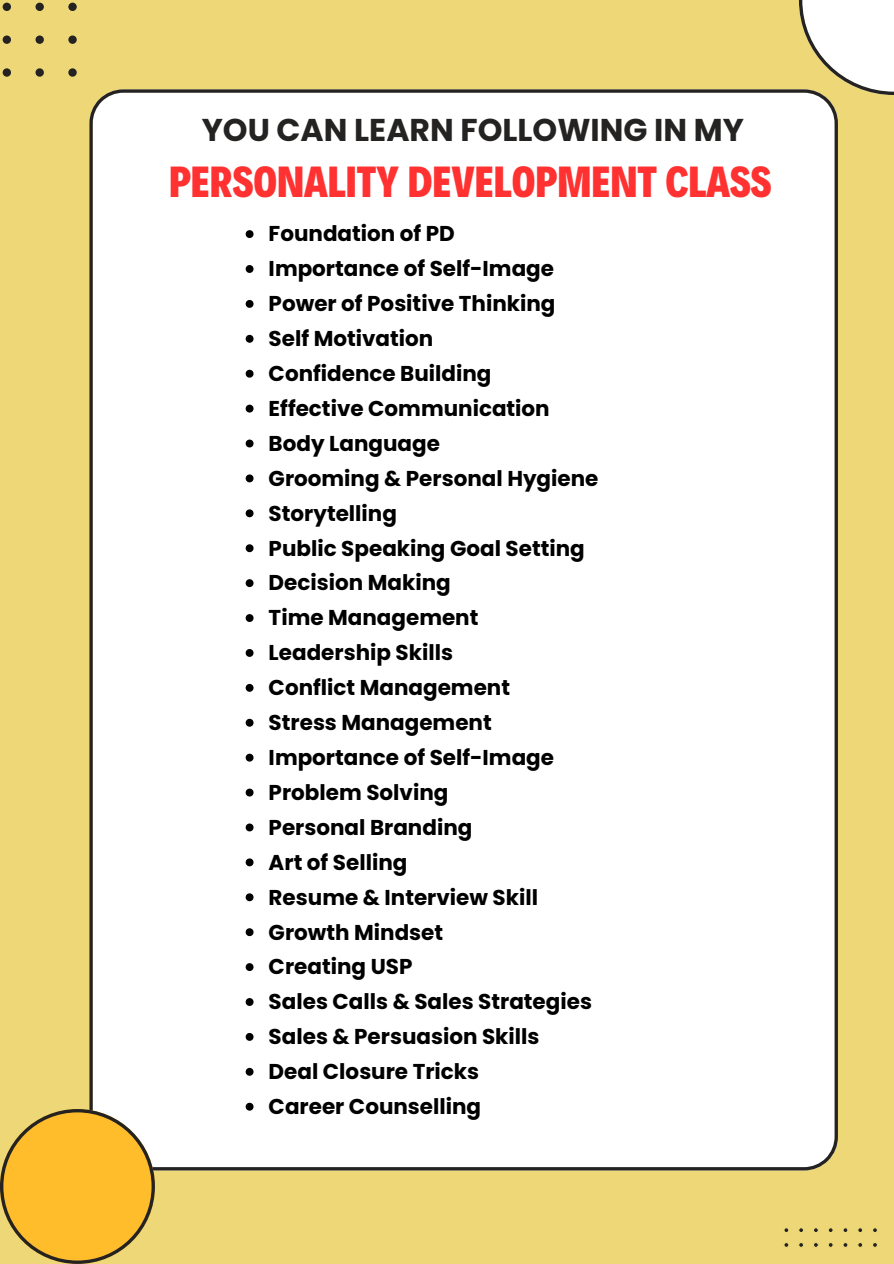
<style>
.page{position:relative;width:894px;height:1264px;background:#fff}
.page>*{position:absolute;margin:0;border:0;box-sizing:border-box;transform-origin:0 0}
.t1{font:800 44.1px "Decalotype";color:#ff3131}
.t2{font:700 31.5px "Poppins";color:#242322}
.t3{font:700 21.45px "Poppins";color:#000}
</style>
<div class="page">
<div style="left:0;top:0;width:893px;height:1263px;background:#edd776"></div>
<svg style="left:798px;top:0;width:95px;height:95px"></svg>
<svg style="left:2px;top:2px;width:75px;height:75px"></svg>
<div style="left:89px;top:89px;width:748px;height:1081px;background:#fff"></div>
<svg style="left:784px;top:1228px;width:93px;height:19px"></svg>
<svg style="left:0;top:1108px;width:155px;height:155px"></svg>
<svg style="left:245px;top:230px;width:8px;height:8px"></svg>
<svg style="left:245px;top:265px;width:8px;height:8px"></svg>
<svg style="left:245px;top:300px;width:8px;height:8px"></svg>
<svg style="left:245px;top:335px;width:8px;height:8px"></svg>
<svg style="left:245px;top:370px;width:8px;height:7px"></svg>
<svg style="left:245px;top:404px;width:8px;height:8px"></svg>
<svg style="left:245px;top:439px;width:8px;height:8px"></svg>
<svg style="left:245px;top:474px;width:8px;height:8px"></svg>
<svg style="left:245px;top:509px;width:8px;height:8px"></svg>
<svg style="left:245px;top:544px;width:8px;height:8px"></svg>
<svg style="left:245px;top:579px;width:8px;height:8px"></svg>
<svg style="left:245px;top:614px;width:8px;height:8px"></svg>
<svg style="left:245px;top:649px;width:8px;height:8px"></svg>
<svg style="left:245px;top:684px;width:8px;height:7px"></svg>
<svg style="left:245px;top:718px;width:8px;height:8px"></svg>
<svg style="left:245px;top:753px;width:8px;height:8px"></svg>
<svg style="left:245px;top:788px;width:8px;height:8px"></svg>
<svg style="left:245px;top:823px;width:8px;height:8px"></svg>
<svg style="left:245px;top:858px;width:8px;height:8px"></svg>
<svg style="left:245px;top:893px;width:8px;height:8px"></svg>
<svg style="left:245px;top:928px;width:8px;height:8px"></svg>
<svg style="left:245px;top:963px;width:8px;height:8px"></svg>
<svg style="left:245px;top:998px;width:8px;height:7px"></svg>
<svg style="left:245px;top:1032px;width:8px;height:8px"></svg>
<svg style="left:245px;top:1067px;width:8px;height:8px"></svg>
<svg style="left:245px;top:1102px;width:8px;height:8px"></svg>
<p class="t2" style="left:202px;top:107px;width:543px">YOU CAN LEARN FOLLOWING IN MY</p>
<p class="t1" style="left:169px;top:152px;width:604px">PERSONALITY DEVELOPMENT CLASS</p>
<h2 class="t3" style="left:268px;top:219px;width:188px">Foundation of PD</h2>
<h1 class="t3" style="left:268px;top:254px;width:287px">Importance of Self-Image</h1>
<p class="t3" style="left:268px;top:289px;width:288px">Power of Positive Thinking</p>
<p class="t3" style="left:268px;top:323px;width:166px">Self Motivation</p>
<p class="t3" style="left:268px;top:358px;width:224px">Confidence Building</p>
<p class="t3" style="left:268px;top:393px;width:282px">Effective Communication</p>
<p class="t3" style="left:268px;top:428px;width:173px">Body Language</p>
<p class="t3" style="left:268px;top:463px;width:331px">Grooming &amp; Personal Hygiene</p>
<p class="t3" style="left:268px;top:498px;width:130px">Storytelling</p>
<p class="t3" style="left:268px;top:533px;width:317px">Public Speaking Goal Setting</p>
<p class="t3" style="left:268px;top:568px;width:183px">Decision Making</p>
<p class="t3" style="left:268px;top:603px;width:211px">Time Management</p>
<p class="t3" style="left:268px;top:637px;width:186px">Leadership Skills</p>
<p class="t3" style="left:268px;top:672px;width:243px">Conflict Management</p>
<p class="t3" style="left:268px;top:707px;width:224px">Stress Management</p>
<p class="t3" style="left:268px;top:742px;width:287px">Importance of Self-Image</p>
<p class="t3" style="left:268px;top:777px;width:181px">Problem Solving</p>
<p class="t3" style="left:268px;top:812px;width:205px">Personal Branding</p>
<p class="t3" style="left:268px;top:847px;width:140px">Art of Selling</p>
<p class="t3" style="left:268px;top:882px;width:271px">Resume &amp; Interview Skill</p>
<p class="t3" style="left:268px;top:917px;width:176px">Growth Mindset</p>
<p class="t3" style="left:268px;top:951px;width:145px">Creating USP</p>
<p class="t3" style="left:268px;top:986px;width:325px">Sales Calls &amp; Sales Strategies</p>
<p class="t3" style="left:268px;top:1021px;width:272px">Sales &amp; Persuasion Skills</p>
<p class="t3" style="left:268px;top:1056px;width:212px">Deal Closure Tricks</p>
<p class="t3" style="left:268px;top:1091px;width:214px">Career Counselling</p>
</div>
